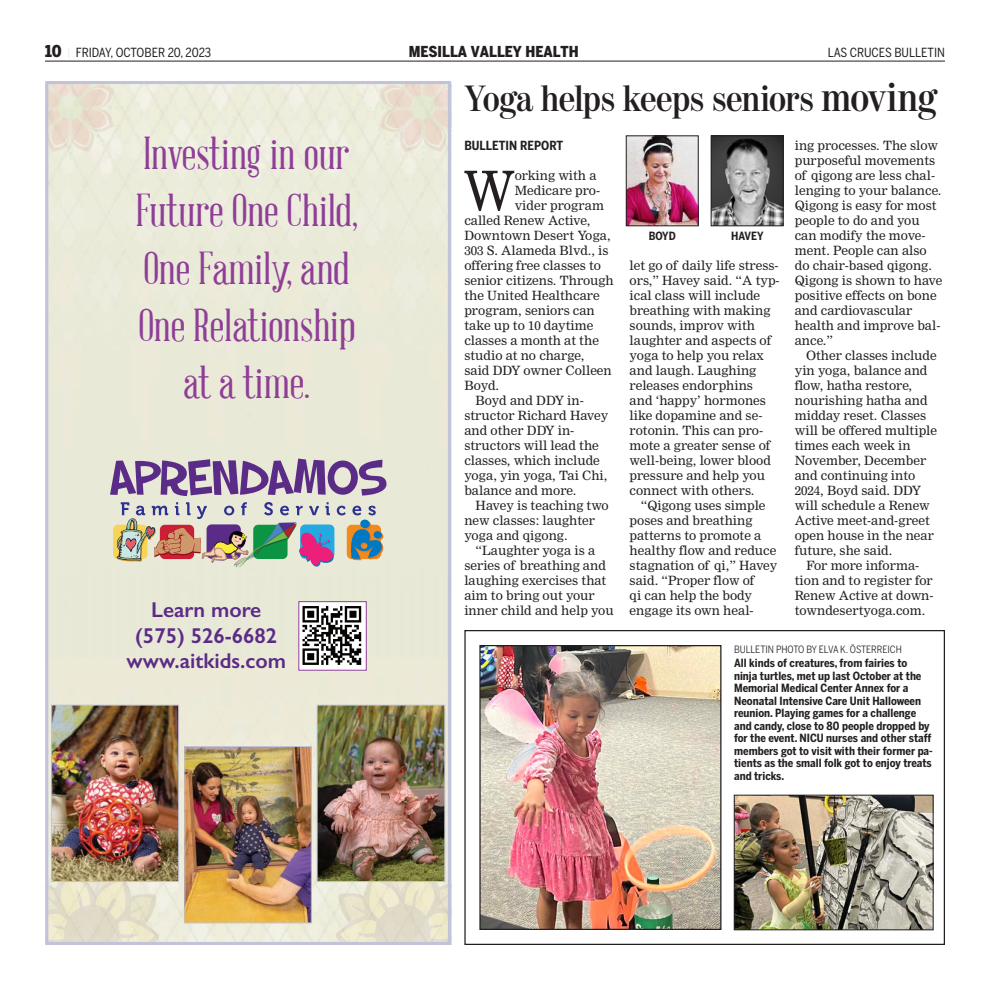
<style>
.page{position:relative;width:990px;height:990px;background:#fff}
.page>*{position:absolute;margin:0;border:0;box-sizing:border-box;transform-origin:0 0}
.Body_Indent{font:53.12px "Nimrod MT Std";color:#231f20}
.t1{font:45.12px/57.4px "Abraham Lincoln";color:#8f3e97;text-align:center}
.Headline_36{font:600 36.25px "Moderno FB Cond";letter-spacing:-.015em;color:#231f20}
.t2{font:600 21.5px/25.9px "Gill Sans";color:#5b2c87;text-align:center}
.t3{font:900 condensed 15px "Benton Sans";color:#231f20}
.Body_Indent-2{font:12.5px/15px "Nimrod MT Std";color:#231f20}
.t4{font:12.5px "Benton Sans Cond";color:#231f20}
.Byline_1{font:700 12.5px "Benton Sans Cond";color:#231f20}
.Cutline{font:700 11.25px/12.5px "Benton Sans Cond";color:#231f20}
.Mug_Photo_Name{font:700 11.25px "Benton Sans Cond";letter-spacing:-.005em;color:#231f20}
.Cutline_credit{font:10px "Benton Sans Cond";color:#231f20}
.s1{font-family:"Benton Sans";font-weight:900;font-stretch:condensed;font-size:16.25px}
.s2{font-family:"Archer Pro";font-weight:600;font-size:10px;color:#e9e6e6}
.s3{font-size:40px}
</style>
<div class="page">
<hr style="left:45px;top:61px;width:900px;height:1px;background:#231f20">
<img style="left:628px;top:138px;width:69px;height:86px">
<div style="left:626px;top:136px;width:73px;height:90px;border:1px solid #231f20"></div>
<img style="left:713px;top:138px;width:68px;height:86px">
<div style="left:711px;top:136px;width:72px;height:90px;border:1px solid #231f20"></div>
<div style="left:464px;top:630px;width:481px;height:315px;border:1px solid #231f20"></div>
<img style="left:481px;top:647px;width:238px;height:281px">
<div style="left:479px;top:645px;width:242px;height:285px;border:1px solid #231f20"></div>
<svg style="left:49px;top:85px;width:79px;height:80px;background:#eae4d4"></svg>
<svg style="left:365px;top:85px;width:82px;height:80px;background:#eae4d5"></svg>
<svg style="left:335px;top:858px;width:112px;height:83px;background:#e6e2cb"></svg>
<svg style="left:49px;top:859px;width:111px;height:82px;background:#e6e2cb"></svg>
<div style="left:45px;top:81px;width:406px;height:864px;border:3px solid #c1c4d8"></div>
<svg style="left:110px;top:459px;width:276px;height:37px;background:#a087ad"></svg>
<div style="left:113px;top:525px;width:34px;height:34px;background:#f7d455;border-radius:5px"></div>
<img style="left:117px;top:502px;width:268px;height:65px">
<img style="left:186px;top:748px;width:124px;height:173px">
<div style="left:184px;top:746px;width:128px;height:177px;border:1px solid #c1c4d8"></div>
<img style="left:319px;top:707px;width:124px;height:173px">
<div style="left:317px;top:705px;width:128px;height:177px;border:1px solid #c1c4d8"></div>
<img style="left:53px;top:707px;width:124px;height:173px">
<div style="left:51px;top:705px;width:128px;height:177px;border:1px solid #c1c4d8"></div>
<img style="left:300px;top:606px;width:65px;height:63px">
<div style="left:298px;top:601px;width:69px;height:70px;border:1px solid #8f3e97"></div>
<img style="left:736px;top:797px;width:195px;height:131px">
<div style="left:734px;top:795px;width:199px;height:135px;border:1px solid #231f20"></div>
<p class="t4" style="left:45px;top:45px;width:168px"><span class="s1">10</span> <span class="s2">|</span> FRIDAY, OCTOBER 20, 2023</p>
<p class="t3" style="left:409px;top:43px;width:172px">MESILLA VALLEY HEALTH</p>
<p class="t4" style="left:828px;top:45px;width:119px">LAS CRUCES BULLETIN</p>
<p class="Headline_36" style="left:464px;top:78px;width:473px">Yoga helps keeps seniors <span class="s3">moving</span></p>
<p class="Byline_1" style="left:464px;top:138px;width:100px">BULLETIN REPORT</p>
<p class="Body_Indent" style="left:463px;top:160px;width:54px">W</p>
<p class="Body_Indent-2" style="left:515px;top:168px;width:83px">orking with a</p>
<p class="t1" style="left:136px;top:126px;width:223px">Investing in our<br>Future One Child,<br>One Family, and<br>One Relationship at a time.</p>
<p class="Body_Indent-2" style="left:795px;top:138px;width:149px">ing processes. The slow purposeful movements of qigong are less chal&shy;lenging to your balance.<br>Qigong is easy for most people to do and you can modify the move&shy;ment. People can also do chair-based qigong.<br>Qigong is shown to have positive effects on bone and cardiovascular health and improve bal&shy;ance.”</p>
<p class="Body_Indent-2" style="left:795px;top:348px;width:144px;text-indent:11px">Other classes include yin yoga, balance and flow, hatha restore, nourishing hatha and midday reset. Classes will be offered multiple times each week in<br>November, December and continuing into<br>2024, Boyd said. DDY will schedule a Renew<br>Active meet-and-greet open house in the near future, she said.</p>
<p class="Body_Indent-2" style="left:795px;top:558px;width:140px;text-indent:11px">For more informa&shy;tion and to register for<br>Renew Active at down&shy;towndesertyoga.com.</p>
<p class="Body_Indent-2" style="left:515px;top:183px;width:87px">Medicare pro-</p>
<p class="Body_Indent-2" style="left:515px;top:198px;width:91px">vider program</p>
<p class="Body_Indent-2" style="left:464px;top:213px;width:127px">called Renew Active,</p>
<p class="Body_Indent-2" style="left:464px;top:228px;width:148px">Downtown Desert Yoga,</p>
<p class="Body_Indent-2" style="left:464px;top:243px;width:146px">303 S. Alameda Blvd., is</p>
<p class="Body_Indent-2" style="left:464px;top:258px;width:138px">offering free classes to</p>
<p class="Body_Indent-2" style="left:464px;top:273px;width:151px">senior citizens. Through</p>
<p class="Body_Indent-2" style="left:464px;top:288px;width:137px">the United Healthcare</p>
<p class="Body_Indent-2" style="left:464px;top:303px;width:132px">program, seniors can</p>
<p class="Body_Indent-2" style="left:464px;top:318px;width:131px">take up to 10 daytime</p>
<p class="Body_Indent-2" style="left:464px;top:333px;width:136px">classes a month at the</p>
<p class="Body_Indent-2" style="left:464px;top:348px;width:121px">studio at no charge,</p>
<p class="Body_Indent-2" style="left:464px;top:363px;width:149px">said DDY owner Colleen</p>
<p class="Body_Indent-2" style="left:464px;top:378px;width:36px">Boyd.</p>
<p class="Body_Indent-2" style="left:464px;top:393px;width:145px;text-indent:11px">Boyd and DDY in&shy;structor Richard Havey and other DDY in&shy;structors will lead the classes, which include yoga, yin yoga, Tai Chi, balance and more.</p>
<p class="Body_Indent-2" style="left:464px;top:498px;width:146px;text-indent:11px">Havey is teaching two new classes: laughter yoga and qigong.</p>
<p class="Body_Indent-2" style="left:464px;top:543px;width:151px;text-indent:11px">“Laughter yoga is a series of breathing and laughing exercises that aim to bring out your inner child and help you</p>
<p class="Mug_Photo_Name" style="left:649px;top:229px;width:29px">BOYD</p>
<p class="Mug_Photo_Name" style="left:731px;top:229px;width:34px">HAVEY</p>
<p class="Body_Indent-2" style="left:630px;top:258px;width:152px">let go of daily life stress&shy;ors,” Havey said. “A typ&shy;ical class will include breathing with making sounds, improv with laughter and aspects of yoga to help you relax and laugh. Laughing releases endorphins<br>and ‘happy’ hormones like dopamine and se&shy;rotonin. This can pro&shy;mote a greater sense of well-being, lower blood pressure and help you connect with others.</p>
<p class="Body_Indent-2" style="left:630px;top:498px;width:149px;text-indent:11px">“Qigong uses simple poses and breathing patterns to promote a healthy flow and reduce stagnation of qi,” Havey said. “Proper flow of<br>qi can help the body engage its own heal-</p>
<p class="t2" style="left:127px;top:596px;width:161px">Learn more (575) 526-6682 www.aitkids.com</p>
<p class="Cutline_credit" style="left:734px;top:644px;width:169px">BULLETIN PHOTO BY ELVA K. ÖSTERREICH</p>
<p class="Cutline" style="left:734px;top:657px;width:200px">All kinds of creatures, from fairies to ninja turtles, met up last October at the Memorial Medical Center Annex for a Neonatal Intensive Care Unit Halloween reunion. Playing games for a challenge and candy, close to 80 people dropped by for the event. NICU nurses and other staff members got to visit with their former pa&shy;tients as the small folk got to enjoy treats and tricks.</p>
</div>
